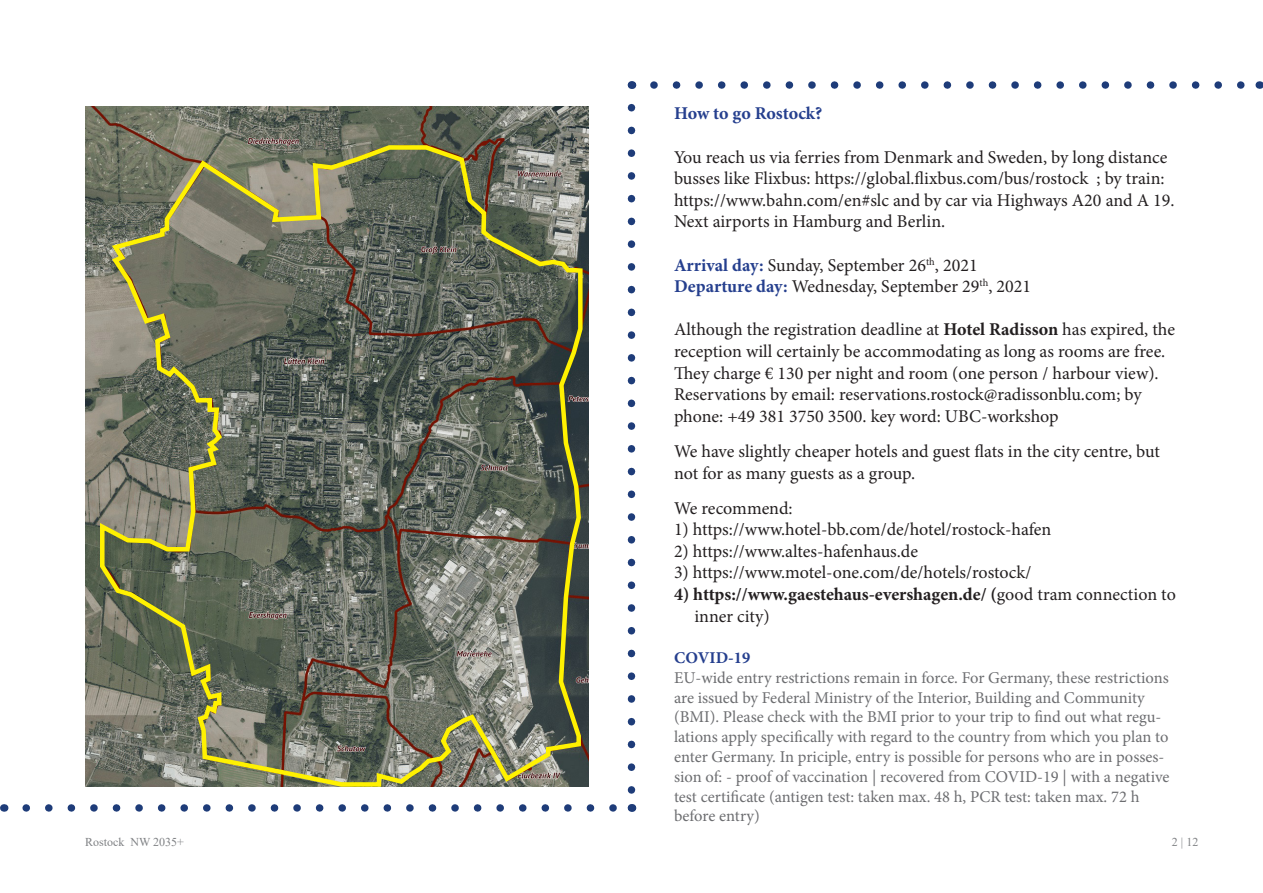
<style>
.page{position:relative;width:1263px;height:893px;background:#fff}
.page>*{position:absolute;margin:0;border:0;box-sizing:border-box;transform-origin:0 0}
.t1{font:18px/21.6px "Minion Pro";letter-spacing:-.005em;color:#231f20}
.t2{font:700 18px/21.6px "Minion Pro";color:#231f20}
.t3{font:700 18px "Minion Pro";letter-spacing:-.005em;color:#253f8e}
.t4{font:16.5px/19.8px "Minion Pro";color:#6c6d70}
.t5{font:700 16.5px "Minion Pro";color:#253f8e}
.t6{font:12px "Times New Roman";color:#808285}
.s1{font-weight:700;color:#253f8e}
.s2{font-weight:700}
.s3{font-weight:400}
</style>
<div class="page">
<svg style="left:26px;top:804px;width:591px;height:8px"></svg>
<svg style="left:654px;top:81px;width:591px;height:8px"></svg>
<svg style="left:628px;top:108px;width:7px;height:686px"></svg>
<img style="left:85px;top:106px;width:504px;height:681px">
<svg style="left:98px;top:143px;width:487px;height:644px;background:#6d705e"></svg>
<p class="t3" style="left:674px;top:101px;width:150px">How to go Rostock?</p>
<p class="t1" style="left:674px;top:146px;width:502px">You reach us via ferries from Denmark and Sweden, by long distance busses like Flixbus: https://global.flixbus.com/bus/rostock ; by train: https://www.bahn.com/en#slc and by car via Highways A20 and A 19.<br>Next airports in Hamburg and Berlin.</p>
<p class="t1" style="left:674px;top:254px;width:305px"><span class="s1">Arrival day:</span> Sunday, September 26<sup>th</sup>, 2021</p>
<p class="t1" style="left:674px;top:276px;width:359px"><span class="s1">Departure day:</span> Wednesday, September 29<sup>th</sup>, 2021</p>
<p class="t1" style="left:674px;top:319px;width:503px">Although the registration deadline at <span class="s2">Hotel Radisson</span> has expired, the reception will certainly be accommodating as long as rooms are free.<br>They charge € 130 per night and room (one person / harbour view).<br>Reservations by email: reservations.rostock@radissonblu.com; by phone: +49 381 3750 3500. key word: UBC-workshop</p>
<p class="t1" style="left:674px;top:440px;width:487px">We have slightly cheaper hotels and guest flats in the city centre, but not for as many guests as a group.</p>
<p class="t1" style="left:674px;top:497px;width:120px">We recommend:</p>
<p class="t1" style="left:674px;top:519px;width:379px">1) https://www.hotel-bb.com/de/hotel/rostock-hafen</p>
<p class="t1" style="left:674px;top:540px;width:246px">2) https://www.altes-hafenhaus.de</p>
<p class="t1" style="left:674px;top:562px;width:359px">3) https://www.motel-one.com/de/hotels/rostock/</p>
<p class="t2" style="left:694px;top:583px;width:483px;text-indent:-20px">4) https://www.gaestehaus-evershagen.de/ (<span class="s3">good tram connection to inner city)</span></p>
<p class="t5" style="left:674px;top:646px;width:78px">COVID-19</p>
<p class="t4" style="left:674px;top:668px;width:497px">EU-wide entry restrictions remain in force. For Germany, these restrictions are issued by Federal Ministry of the Interior, Building and Community (BMI). Please check with the BMI prior to your trip to find out what regu&shy;lations apply specifically with regard to the country from which you plan to enter Germany. In priciple, entry is possible for persons who are in posses&shy;sion of: - proof of vaccination | recovered from COVID-19 | with a negative test certificate (antigen test: taken max. 48 h, PCR test: taken max. 72 h before entry)</p>
<p class="t6" style="left:85px;top:834px;width:100px">Rostock NW 2035+</p>
<p class="t6" style="left:1172px;top:834px;width:28px">2| 12</p>
</div>
